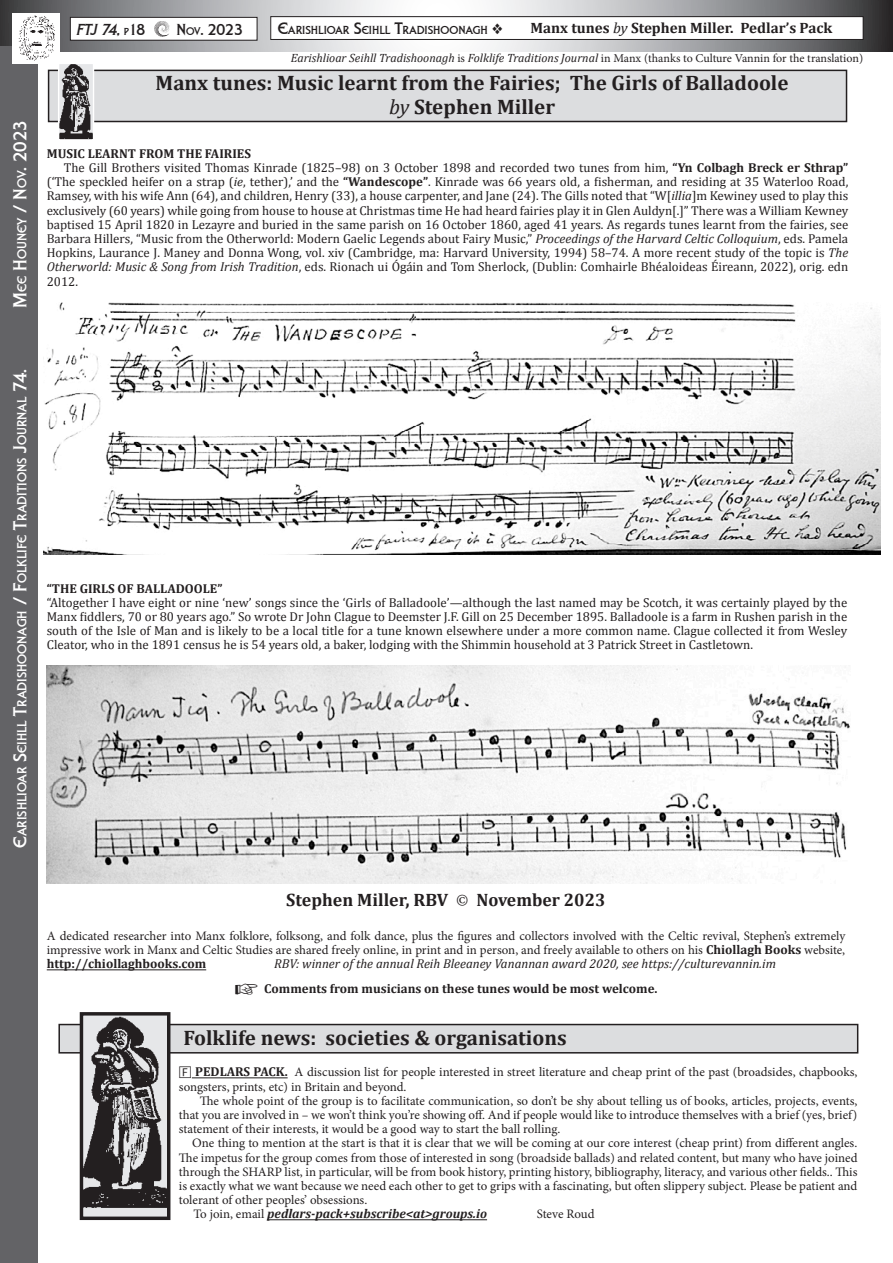
<style>
.page{position:relative;width:893px;height:1263px;background:#fff}
.page>*{position:absolute;margin:0;border:0;box-sizing:border-box;transform-origin:0 0}
.t1{font:700 21px/23.1px "Cambria";color:#231f20;text-align:center}
.t2{font:19.5px "Liberty D";color:#fff}
.t3{font:700 18px "Cambria";color:#231f20}
.t4{font:italic 16.5px "Liberty D";color:#231f20}
.t5{font:16.5px "Liberty D";color:#231f20}
.t6{font:700 15px "Cambria";color:#231f20}
.t7{font:13.65px "Liberty D";color:#fff}
.t8{font:12.9px/14.2px "Cambria";color:#231f20;text-align:justify}
.t9{font:12.9px/14.2px "Minion Pro";letter-spacing:-.005em;color:#231f20}
.t10{font:italic 12.9px/25px "Cambria";color:#231f20}
.t11{font:700 12.9px "Cambria";color:#231f20}
.t12{font:italic 700 12.9px "Cambria";color:#231f20}
.t13{font:12.15px "Liberty D";color:#231f20}
.t14{font:italic 12px "Cambria";color:#231f20}
.s1{font-size:13.65px}
.s2{font-style:normal;font-size:10.5px}
.s3{font-style:normal}
.s4{font-size:11.55px}
.s5{font-size:17.25px}
.s6{font-weight:400;font-style:italic}
.s7{font-family:"Minion Pro";font-style:normal}
.s8{font-weight:700}
.s9{font-style:italic}
.s10{font-size:19.5px}
.s11{font-family:"Minion Pro";font-weight:400}
.s12{font-family:"Cambria";font-weight:700}
.s13{font-weight:700;font-style:normal}
.s14{font-family:"Minion Pro";font-weight:400;font-style:normal}
</style>
<div class="page">
<svg style="left:0;top:0;width:892px;height:51px"></svg>
<div style="left:0;top:47px;width:37px;height:1216px;background:#636366"></div>
<div style="left:271px;top:17px;width:592px;height:22px;background:#fff"></div>
<div style="left:271px;top:16px;width:592px;height:24px;border:1px solid #231f20"></div>
<svg style="left:274px;top:38px;width:216px;height:5px"></svg>
<div style="left:12px;top:13px;width:48px;height:50px;background:#fff"></div>
<img style="left:18px;top:15px;width:37px;height:46px">
<div style="left:70px;top:17px;width:187px;height:23px;background:#fff"></div>
<div style="left:70px;top:17px;width:187px;height:23px;border:1px solid #231f20"></div>
<svg style="left:154px;top:21px;width:16px;height:16px"></svg>
<div style="left:59px;top:1024px;width:799px;height:29px;background:#dcdddf"></div>
<div style="left:58px;top:1024px;width:800px;height:29px;border:2px solid #231f20"></div>
<img style="left:84px;top:1016px;width:82px;height:197px">
<div style="left:80px;top:1012px;width:90px;height:208px;border:3px solid #231f20"></div>
<hr style="left:192px;top:1077px;width:96px;height:1px;background:#231f20">
<hr style="left:267px;top:1219px;width:220px;height:1px;background:#231f20">
<hr style="left:47px;top:969px;width:159px;height:1px;background:#231f20">
<div style="left:49px;top:70px;width:797px;height:51px;background:#dcdddf"></div>
<div style="left:48px;top:70px;width:799px;height:52px;border:2px solid #231f20"></div>
<img style="left:60px;top:65px;width:32px;height:74px">
<div style="left:58px;top:63px;width:36px;height:78px;border:1px solid #fff"></div>
<img style="left:44px;top:303px;width:836px;height:251px">
<img style="left:47px;top:665px;width:803px;height:218px">
<h2 class="t2" style="left:10px;top:308px;width:189px;rotate:-90deg">M<span class="s1">EE</span> H<span class="s1">OUNEY</span> / N<span class="s1">OV</span>. 2023</h2>
<p class="t4" style="left:76px;top:20px;width:71px">FTJ74, <span class="s2">p</span> <span class="s3">18</span></p>
<p class="t5" style="left:176px;top:20px;width:68px">N<span class="s4">OV</span>. 2023</p>
<p class="t13" style="left:278px;top:23px;width:227px"><span class="s5">E</span>ARISHLIOAR <span class="s5">S</span>EIHLL <span class="s5">T</span>RADISHOONAGH ❖</p>
<p class="t6" style="left:530px;top:17px;width:303px">Manx tunes <span class="s6">by</span> Stephen Miller. Pedlar’s Pack</p>
<h1 class="t1" style="left:156px;top:71px;width:634px">Manx tunes: Music learnt from the Fairies; The Girls of Balladoole <span class="s6">by</span> Stephen Miller</h1>
<p class="t14" style="left:291px;top:50px;width:574px">Earishlioar Seihll Tradishoonagh <span class="s7">is</span> Folklife Traditions Journal <span class="s7">in Manx (thanks to Culture Vannin for the translation)</span></p>
<p class="t11" style="left:47px;top:144px;width:206px">MUSIC LEARNT FROM THE FAIRIES</p>
<p class="t8" style="left:64px;top:160px;width:786px">The Gill Brothers visited Thomas Kinrade (1825–98) on 3 October 1898 and recorded two tunes from him, <span class="s8">“Yn Colbagh Breck er Sthrap”</span></p>
<p class="t8" style="left:47px;top:175px;width:803px">(‘The speckled heifer on a strap (<span class="s9">ie</span>, tether),’ and the <span class="s8">“Wandescope”</span>. Kinrade was 66 years old, a fisherman, and residing at 35 Waterloo Road,</p>
<p class="t8" style="left:47px;top:189px;width:803px">Ramsey, with his wife Ann (64), and children, Henry (33), a house carpenter, and Jane (24). The Gills noted that “W[<span class="s9">illia</span>]m Kewiney used to play this</p>
<p class="t8" style="left:47px;top:203px;width:803px">exclusively (60 years) while going from house to house at Christmas time He had heard fairies play it in Glen Auldyn[.]” There was a William Kewney</p>
<p class="t8" style="left:47px;top:217px;width:803px">baptised 15 April 1820 in Lezayre and buried in the same parish on 16 October 1860, aged 41 years. As regards tunes learnt from the fairies, see</p>
<p class="t8" style="left:47px;top:231px;width:803px">Barbara Hillers, “Music from the Otherworld: Modern Gaelic Legends about Fairy Music,” <span class="s9">Proceedings of the Harvard Celtic Colloquium</span>, eds. Pamela</p>
<p class="t8" style="left:47px;top:246px;width:803px">Hopkins, Laurance J. Maney and Donna Wong, vol. xiv (Cambridge, ma: Harvard University, 1994) 58–74. A more recent study of the topic is <span class="s9">The</span></p>
<p class="t8" style="left:47px;top:260px;width:803px"><span class="s9">Otherworld: Music &amp; Song from Irish Tradition</span>, eds. Rionach ui Ógáin and Tom Sherlock, (Dublin: Comhairle Bhéaloideas Éireann, 2022), orig. edn</p>
<p class="t8" style="left:47px;top:274px;width:33px">2012.</p>
<p class="t7" style="left:15px;top:848px;width:480px;rotate:-90deg"><span class="s10">E</span>ARISHLIOAR <span class="s10">S</span>EIHLL <span class="s10">T</span>RADISHOONAGH <span class="s10">/ F</span>OLKLIFE <span class="s10">T</span>RADITIONS <span class="s10">J</span>OURNAL <span class="s10">74.</span></p>
<p class="t11" style="left:47px;top:579px;width:177px">“THE GIRLS OF BALLADOOLE”</p>
<p class="t8" style="left:47px;top:595px;width:802px">“Altogether I have eight or nine ‘new’ songs since the ‘Girls of Balladoole’—although the last named may be Scotch, it was certainly played by the Manx fiddlers, 70 or 80 years ago.” So wrote Dr John Clague to Deemster J.F. Gill on 25 December 1895. Balladoole is a farm in Rushen parish in the south of the Isle of Man and is likely to be a local title for a tune known elsewhere under a more common name. Clague collected it from Wesley Cleator, who in the 1891 census he is 54 years old, a baker, lodging with the Shimmin household at 3 Patrick Street in Castletown.</p>
<h3 class="t3" style="left:286px;top:887px;width:321px">Stephen Miller, RBV <span class="s11">©</span> November 2023</h3>
<p class="t9" style="left:47px;top:929px;width:800px">A dedicated researcher into Manx folklore, folksong, and folk dance, plus the figures and collectors involved with the Celtic revival, Stephen’s extremely impressive work in Manx and Celtic Studies are shared freely online, in print and in person, and freely available to others on his <span class="s12">Chiollagh Books</span> website,</p>
<p class="t11" style="left:47px;top:955px;width:161px">http://chiollaghbooks.com</p>
<p class="t10" style="left:234px;top:951px;width:543px;text-indent:40px">RBV: winner of the annual Reih Bleeaney Vanannan award 2020, see https://culturevannin.im ☞ <span class="s13">Comments from musicians on these tunes would be most welcome.</span></p>
<h1 class="t1" style="left:184px;top:1025px;width:385px">Folklife news: societies &amp; organisations</h1>
<p class="t9" style="left:179px;top:1065px;width:680px;text-indent:16px"><span class="s12">PEDLARS PACK.</span> A discussion list for people interested in street literature and cheap print of the past (broadsides, chapbooks, songsters, prints, etc) in Britain and beyond.</p>
<p class="t9" style="left:179px;top:1093px;width:680px;text-align:justify;text-indent:21px">The whole point of the group is to facilitate communication, so don’t be shy about telling us of books, articles, projects, events, that you are involved in – we won’t think you’re showing off. And if people would like to introduce themselves with a brief (yes, brief) statement of their interests, it would be a good way to start the ball rolling.</p>
<p class="t9" style="left:179px;top:1136px;width:680px;text-align:justify;text-indent:13px">One thing to mention at the start is that it is clear that we will be coming at our core interest (cheap print) from different angles.<br>The impetus for the group comes from those of interested in song (broadside ballads) and related content, but many who have joined through the SHARP list, in particular, will be from book history, printing history, bibliography, literacy, and various other fields.. This is exactly what we want because we need each other to get to grips with a fascinating, but often slippery subject. Please be patient and tolerant of other peoples’ obsessions.</p>
<p class="t12" style="left:194px;top:1205px;width:295px"><span class="s14">To join, email</span> pedlars-pack+subscribe&lt;at&gt;groups.io</p>
<p class="t9" style="left:537px;top:1207px;width:59px">Steve Roud</p>
</div>
